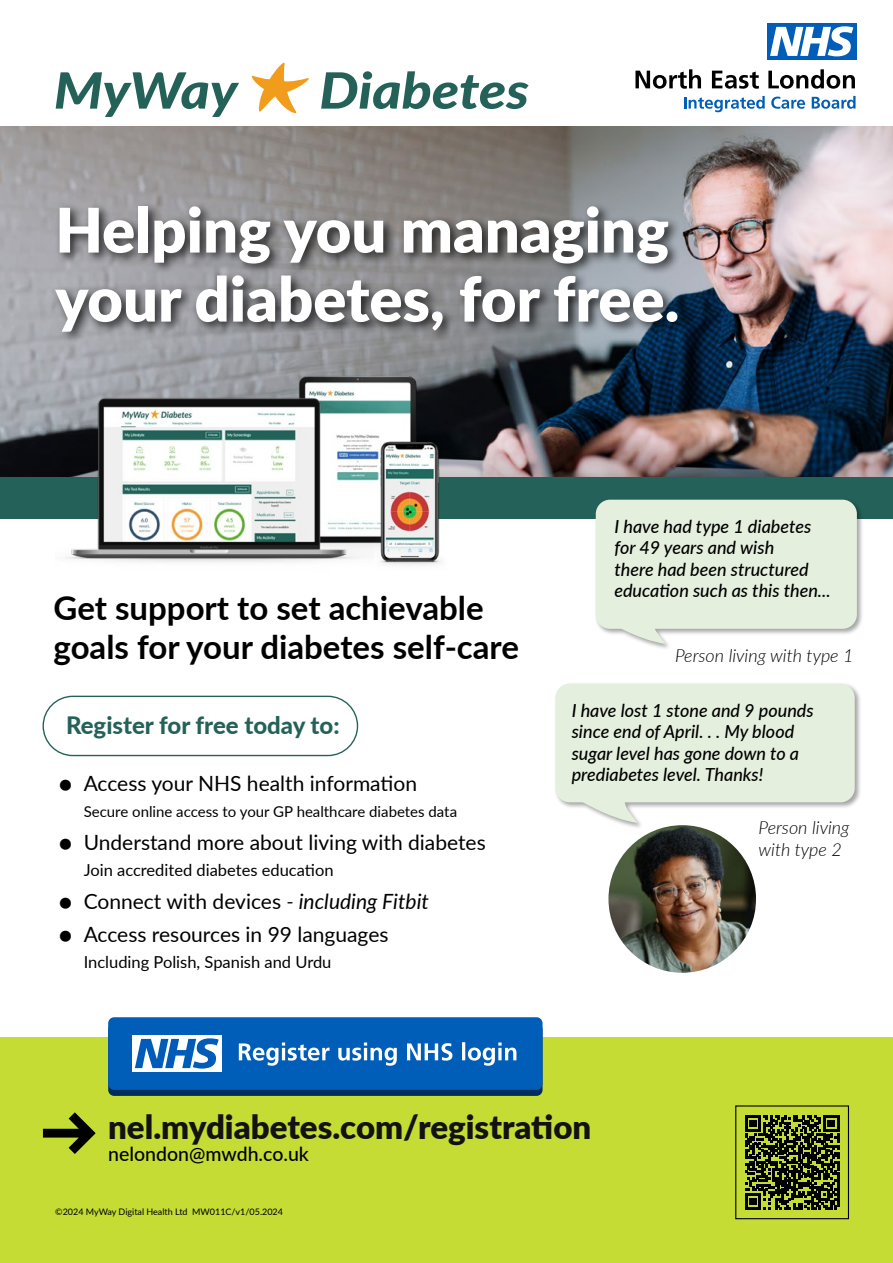
<style>
.page{position:relative;width:893px;height:1263px;background:#fff}
.page>*{position:absolute;margin:0;border:0;box-sizing:border-box;transform-origin:0 0}
.t1{font:900 61.5px/69px "Lato";color:#fff}
.t2{font:700 33px/39.6px "Lato";color:#000}
.t3{font:900 33px "Lato";color:#121212}
.t4{font:800 24px "Lato";color:#246259}
.t5{font:21px/33px "Lato";color:#000}
.t6{font:500 19.5px "Lato";color:#000}
.t7{font:italic 500 18px/21.6px "Lato";color:#000}
.t8{font:italic 300 18px/21.6px "Lato";color:#000}
.t9{font:16.5px "Lato";color:#000}
.t10{font:15px "Lato";color:#000}
.t11{font:9px "Lato";color:#000}
.s1{font-style:italic}
</style>
<div class="page">
<img style="left:0;top:126px;width:893px;height:281px">
<div style="left:0;top:1037px;width:893px;height:226px;background:#c4dc34"></div>
<img style="left:608px;top:825px;width:148px;height:148px;border-radius:74px">
<div style="left:767px;top:23px;width:90px;height:36px;background:#005eb8"></div>
<svg style="left:770px;top:26px;width:83px;height:30px"></svg>
<svg style="left:635px;top:69px;width:66px;height:20px"></svg>
<svg style="left:712px;top:71px;width:47px;height:18px"></svg>
<svg style="left:768px;top:69px;width:87px;height:20px"></svg>
<svg style="left:684px;top:96px;width:81px;height:16px"></svg>
<svg style="left:771px;top:97px;width:34px;height:12px"></svg>
<svg style="left:812px;top:96px;width:43px;height:13px"></svg>
<div style="left:554px;top:683px;width:308px;height:147px;background:#000;opacity:.35"></div>
<div style="left:555px;top:684px;width:300px;height:118px;background:#e5efde;border-radius:14px"></div>
<svg style="left:575px;top:802px;width:76px;height:21px"></svg>
<img style="left:0;top:407px;width:893px;height:70px">
<div style="left:0;top:477px;width:893px;height:42px;background:#246259"></div>
<div style="left:595px;top:499px;width:269px;height:152px;background:#000;opacity:.35"></div>
<div style="left:596px;top:500px;width:261px;height:129px;background:#e5efde;border-radius:14px"></div>
<svg style="left:604px;top:627px;width:75px;height:17px"></svg>
<svg style="left:56px;top:72px;width:183px;height:45px"></svg>
<svg style="left:321px;top:71px;width:208px;height:38px"></svg>
<svg style="left:251px;top:62px;width:58px;height:52px"></svg>
<svg style="left:43px;top:1112px;width:53px;height:42px"></svg>
<div style="left:108px;top:1023px;width:434px;height:73px;background:#002e5c;border-radius:6px"></div>
<div style="left:108px;top:1017px;width:434px;height:73px;background:#005eb8;border-radius:6px"></div>
<div style="left:132px;top:1035px;width:90px;height:37px;background:#fff"></div>
<svg style="left:135px;top:1038px;width:84px;height:30px"></svg>
<svg style="left:239px;top:1042px;width:277px;height:24px"></svg>
<div style="left:43px;top:696px;width:315px;height:60px;border:1px solid #246259;border-radius:30px"></div>
<div style="left:51px;top:201px;width:639px;height:143px;background:#000;opacity:.76"></div>
<img style="left:55px;top:369px;width:394px;height:196px">
<svg style="left:745px;top:1115px;width:94px;height:94px"></svg>
<hr style="left:837px;top:1173px;width:2px;height:34px;background:#000">
<div style="left:735px;top:1105px;width:114px;height:114px;border:1px solid #000"></div>
<h1 class="t1" style="left:55px;top:193px;width:626px">Helping you managing your diabetes, for free.</h1>
<h2 class="t2" style="left:54px;top:586px;width:467px">Get support to set achievable goals for your diabetes self-care</h2>
<h3 class="t4" style="left:66px;top:707px;width:275px">Register for free today to:</h3>
<p class="t5" style="left:84px;top:766px;width:335px">Access your NHS health information</p>
<p class="t10" style="left:84px;top:801px;width:375px">Secure online access to your GP healthcare diabetes data</p>
<p class="t5" style="left:84px;top:825px;width:404px">Understand more about living with diabetes</p>
<p class="t9" style="left:84px;top:858px;width:251px">Join accredited diabetes education</p>
<p class="t5" style="left:84px;top:884px;width:347px">Connect with devices <span class="s1">- including Fitbit<br></span>Access resources in 99 languages</p>
<p class="t9" style="left:84px;top:950px;width:249px">Including Polish, Spanish and Urdu</p>
<p class="t7" style="left:614px;top:514px;width:218px">I have had type 1 diabetes for 49 years and wish<br>there had been structured education such as this then...</p>
<p class="t8" style="left:675px;top:644px;width:180px">Person living with type 1</p>
<p class="t7" style="left:572px;top:698px;width:244px">I have lost 1 stone and 9 pounds since end of April. . . My blood sugar level has gone down to a prediabetes level. Thanks!</p>
<p class="t8" style="left:758px;top:816px;width:92px">Person living with type 2</p>
<h2 class="t3" style="left:108px;top:1102px;width:485px">nel.mydiabetes.com/registration</h2>
<p class="t6" style="left:108px;top:1140px;width:202px">nelondon@mwdh.co.uk</p>
<p class="t11" style="left:55px;top:1205px;width:229px">©2024 MyWay Digital Health Ltd MW011C/v1/05.2024</p>
</div>
